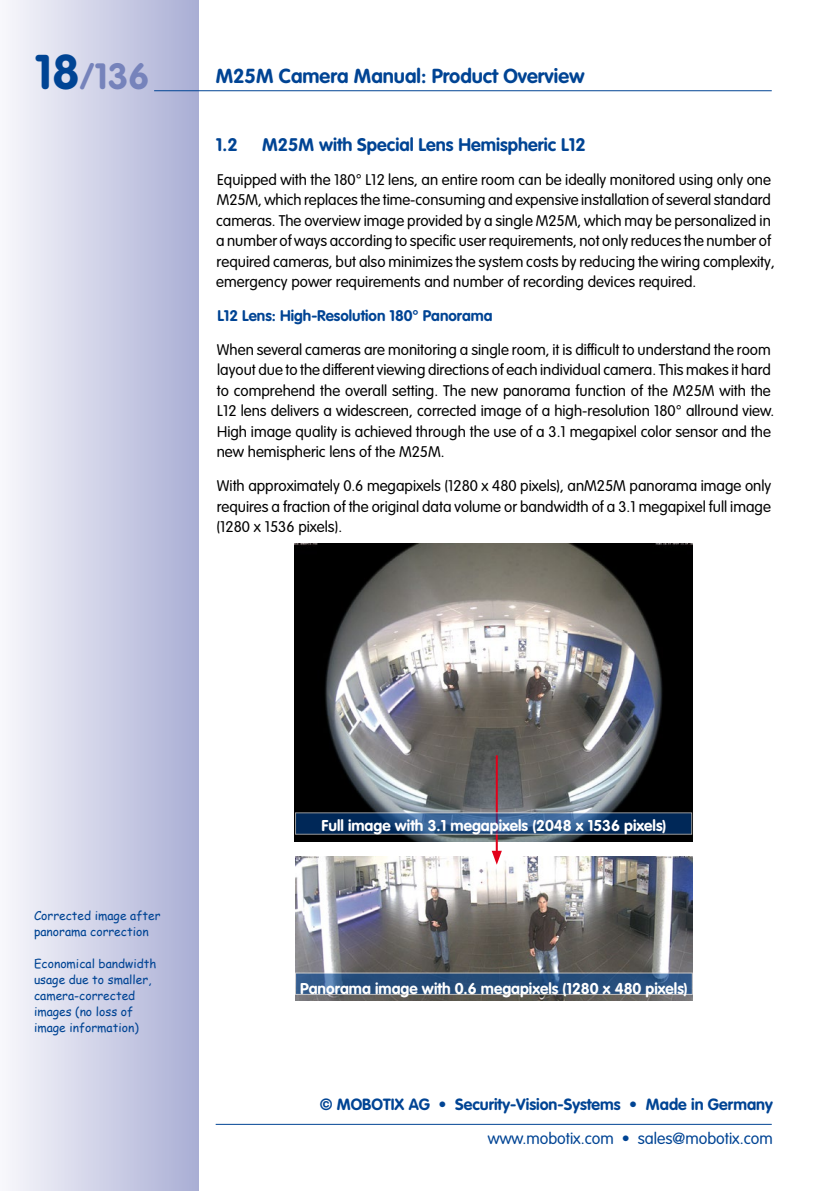
<style>
.page{position:relative;width:840px;height:1191px;background:#fff}
.page>*{position:absolute;margin:0;border:0;box-sizing:border-box;transform-origin:0 0}
.t1{font:700 36px "VAG Rounded LT Pro";color:#7683bb}
.t2{font:700 20px "VAG Rounded LT Pro";color:#004494}
.t3{font:700 18px "VAG Rounded LT Pro";color:#004494}
.t4{font:700 16px "VAG Rounded LT Pro";color:#004494}
.t5{font:300 16px "VAG Rounded LT Pro";color:#004494}
.t6{font:700 15.4px "VAG Rounded LT Pro";color:#fff}
.t7{font:300 15.2px/20.4px "VAG Rounded LT Pro";color:#000}
.t8{font:700 15.2px "VAG Rounded LT Pro";color:#004494}
.t9{font:12px/16px "Comic Sans MS";color:#004494}
.s1{font-size:48px;color:#004494}
</style>
<div class="page">
<div style="left:0;top:0;width:198px;height:1191px;background:linear-gradient(to right,#f8f8fc,#aaafd5)"></div>
<hr style="left:154px;top:90px;width:617px;height:1px;background:#004494">
<hr style="left:215px;top:1123px;width:556px;height:1px;background:#004494">
<img style="left:294px;top:543px;width:398px;height:299px">
<img style="left:295px;top:856px;width:397px;height:144px">
<hr style="left:495px;top:755px;width:2px;height:99px;background:#e2001a">
<svg style="left:491px;top:850px;width:10px;height:14px"></svg>
<svg style="left:295px;top:812px;width:396px;height:22px;background:#264c7a"></svg>
<svg style="left:295px;top:972px;width:397px;height:22px;background:#325681"></svg>
<h1 class="t1" style="left:34px;top:54px;width:116px"><span class="s1">18</span>/136</h1>
<h2 class="t2" style="left:215px;top:63px;width:370px">M25M Camera Manual: Product Overview</h2>
<p class="t3" style="left:216px;top:133px;width:23px">1.2</p>
<p class="t3" style="left:262px;top:133px;width:325px">M25M with Special Lens Hemispheric L12</p>
<p class="t7" style="left:216px;top:170px;width:560px">Equipped with the 180° L12 lens, an entire room can be ideally monitored using only one M25M, which replaces the time-consuming and expensive installation of several standard cameras. The overview image provided by a single M25M, which may be personalized in a number of ways according to specific user requirements, not only reduces the number of required cameras, but also minimizes the system costs by reducing the wiring complexity, emergency power requirements and number of recording devices required.</p>
<p class="t8" style="left:217px;top:306px;width:276px">L12 Lens: High-Resolution 180° Panorama</p>
<p class="t7" style="left:216px;top:340px;width:558px">When several cameras are monitoring a single room, it is difficult to understand the room layout due to the different viewing directions of each individual camera. This makes it hard to comprehend the overall setting. The new panorama function of the M25M with the L12 lens delivers a widescreen, corrected image of a high-resolution 180° allround view.<br>High image quality is achieved through the use of a 3.1 megapixel color sensor and the new hemispheric lens of the M25M.</p>
<p class="t7" style="left:216px;top:476px;width:556px;text-align:justify">With approximately 0.6 megapixels (1280 x 480 pixels), anM25M panorama image only requires a fraction of the original data volume or bandwidth of a 3.1 megapixel full image (1280 x 1536 pixels).</p>
<p class="t9" style="left:34px;top:907px;width:128px">Corrected image after panorama correction</p>
<p class="t9" style="left:34px;top:954px;width:124px">Economical bandwidth usage due to smaller, camera-corrected images (no loss of image information)</p>
<p class="t6" style="left:321px;top:816px;width:346px">Full image with 3.1 megapixels (2048 x 1536 pixels)</p>
<p class="t6" style="left:300px;top:978px;width:389px">Panorama image with 0.6 megapixels (1280 x 480 pixels)</p>
<p class="t4" style="left:319px;top:1094px;width:454px">© MOBOTIX AG • Security-Vision-Systems • Made in Germany</p>
<p class="t5" style="left:487px;top:1129px;width:286px">www.mobotix.com • sales@mobotix.com</p>
</div>
